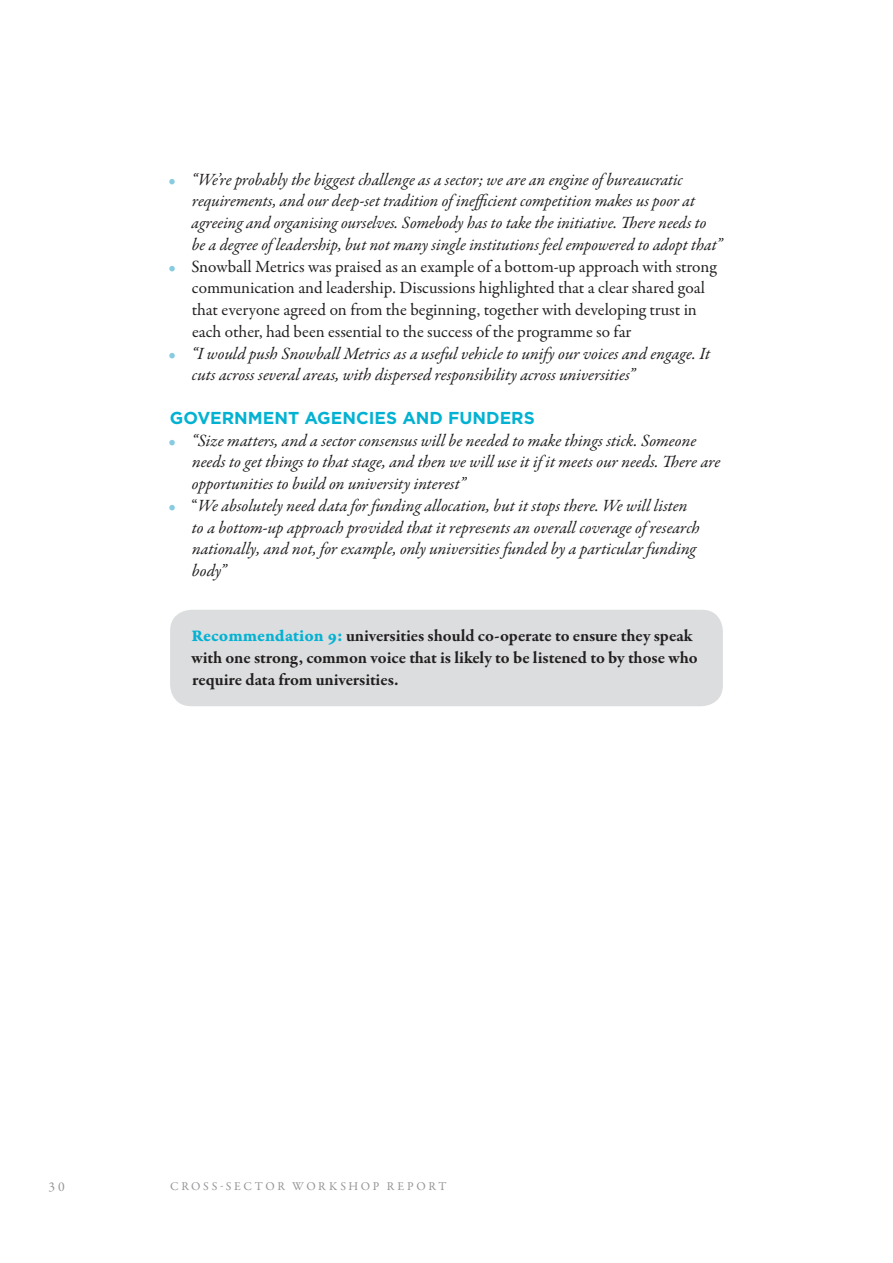
<style>
.page{position:relative;width:893px;height:1263px;background:#fff}
.page>*{position:absolute;margin:0;border:0;box-sizing:border-box;transform-origin:0 0}
.BULLETS{font:italic 17.25px/21.8px "Garamond Premr Pro";letter-spacing:-.005em;color:#231f20}
.BULLETS-2{font:17.25px/21.8px "Garamond Premr Pro";color:#231f20}
.RECOMMENDATIONS_TXT{font:700 17.25px/21.8px "Garamond Premr Pro";letter-spacing:-.005em;color:#231f20}
.GOVERNMENT{font:700 17.25px "Gotham";color:#03b2d2}
.t1{font:13.65px "Garamond Premr Pro";color:#939598}
.t2{font:12px "Garamond Premr Pro";letter-spacing:.22em;color:#939598}
.s1{font-style:normal;color:#87cbe1}
.s2{color:#87cbe1}
.s3{font-style:normal}
.s4{font-family:"Garamond Premr Pro Bd Capt";font-weight:400;color:#03b2d2}
</style>
<div class="page">
<div style="left:170px;top:610px;width:553px;height:96px;background:#dbdddf;border-radius:21px"></div>
<p class="BULLETS" style="left:192px;top:169px;width:532px;text-indent:-23px"><span class="s1">•</span> “We’re probably the biggest challenge as a sector; we are an engine of bureaucratic requirements, and our deep-set tradition of inefficient competition makes us poor at agreeing and organising ourselves. Somebody has to take the initiative. There needs to be a degree of leadership, but not many single institutions feel empowered to adopt that”</p>
<p class="BULLETS-2" style="left:192px;top:256px;width:526px;text-indent:-23px"><span class="s2">•</span> Snowball Metrics was praised as an example of a bottom-up approach with strong communication and leadership. Discussions highlighted that a clear shared goal that everyone agreed on from the beginning, together with developing trust in each other, had been essential to the success of the programme so far</p>
<p class="BULLETS" style="left:192px;top:343px;width:520px;text-indent:-23px"><span class="s1">•</span> “I would push Snowball Metrics as a useful vehicle to unify our voices and engage. It cuts across several areas, with dispersed responsibility across universities”</p>
<p class="GOVERNMENT" style="left:170px;top:406px;width:366px">GOVERNMENT AGENCIES AND FUNDERS</p>
<p class="BULLETS" style="left:192px;top:430px;width:530px;text-indent:-23px"><span class="s1">•</span> “Size matters, and a sector consensus will be needed to make things stick. Someone needs to get things to that stage, and then we will use it if it meets our needs. There are opportunities to build on university interest”</p>
<p class="BULLETS" style="left:192px;top:495px;width:510px;text-indent:-23px"><span class="s1">•</span> <span class="s3">“</span>We absolutely need data for funding allocation, but it stops there. We will listen to a bottom-up approach provided that it represents an overall coverage of research nationally, and not, for example, only universities funded by a particular funding body”</p>
<p class="RECOMMENDATIONS_TXT" style="left:191px;top:625px;width:508px"><span class="s4">Recommendation 9:</span> universities should co-operate to ensure they speak with one strong, common voice that is likely to be listened to by those who require data from universities.</p>
<p class="t1" style="left:48px;top:1178px;width:18px">30</p>
<p class="t2" style="left:170px;top:1179px;width:278px">CROSS-SECTOR WORKSHOP REPORT</p>
</div>
